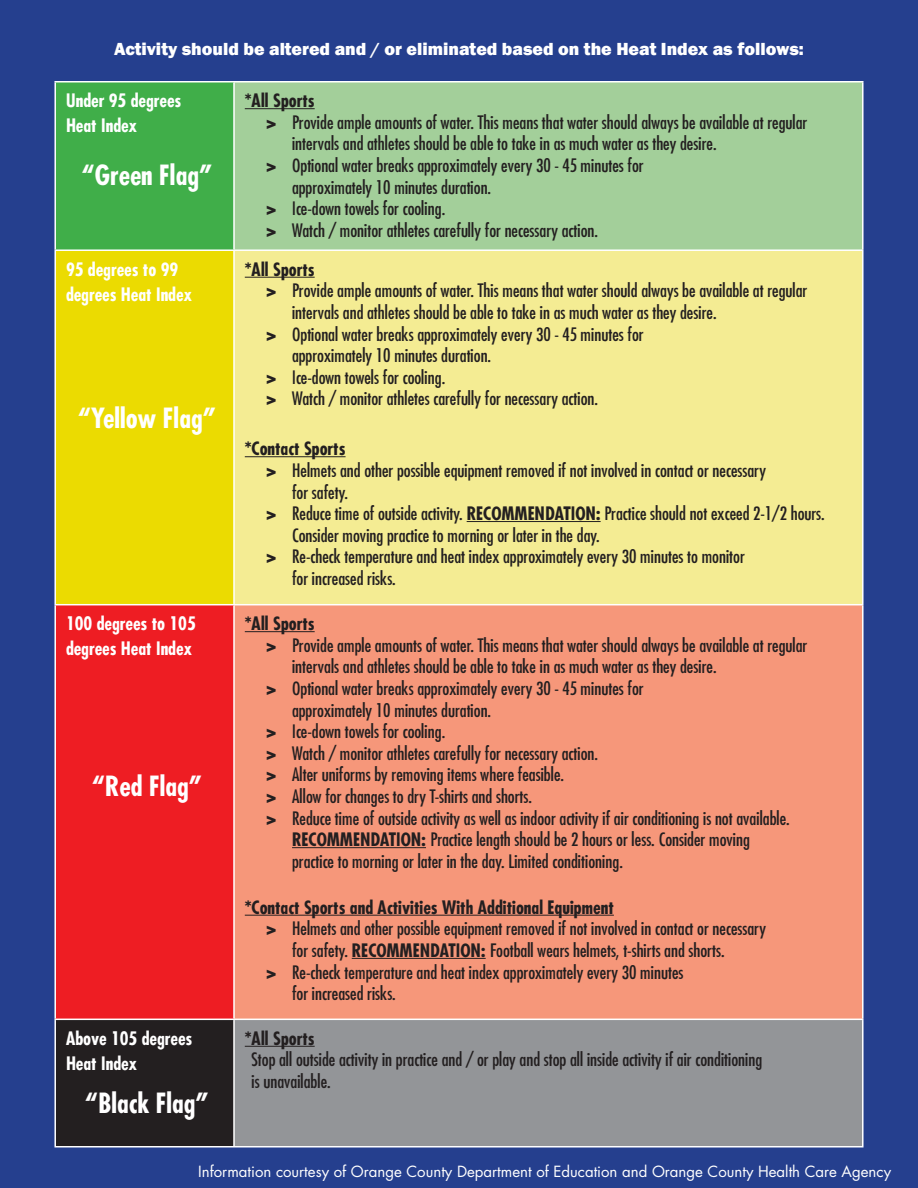
<style>
.page{position:relative;width:918px;height:1188px;background:#253f8e}
.page>*{position:absolute;margin:0;border:0;box-sizing:border-box;transform-origin:0 0}
.t1{font:700 condensed 27px "Futura";color:#fff}
.t2{font:condensed 18px/21.6px "Futura";color:#231f20}
.t3{font:700 condensed 18px/25.2px "Futura";color:#fff}
.t4{font:700 condensed 18px "Futura";color:#231f20}
.t5{font:800 18px "Franklin Gothic";color:#fff}
.t6{font:15px "Futura Std";color:#fff}
.s1{font-weight:700;font-stretch:normal}
.s2{font-weight:700}
</style>
<div class="page">
<div style="left:55px;top:82px;width:179px;height:168px;background:#40ae49"></div>
<div style="left:234px;top:82px;width:629px;height:168px;background:#a3cf9a"></div>
<div style="left:55px;top:250px;width:179px;height:355px;background:#ebdb01"></div>
<div style="left:234px;top:250px;width:629px;height:355px;background:#f4ec93"></div>
<div style="left:55px;top:605px;width:179px;height:414px;background:#ee1d23"></div>
<div style="left:234px;top:605px;width:629px;height:414px;background:#f6977a"></div>
<div style="left:55px;top:1019px;width:179px;height:128px;background:#231f20"></div>
<div style="left:234px;top:1019px;width:629px;height:128px;background:#939598"></div>
<hr style="left:54px;top:81px;width:180px;height:1px;background:#fff">
<hr style="left:54px;top:83px;width:2px;height:166px;background:#fff">
<hr style="left:234px;top:81px;width:630px;height:1px;background:#fff">
<hr style="left:233px;top:83px;width:2px;height:166px;background:#fff">
<hr style="left:862px;top:83px;width:2px;height:166px;background:#fff">
<hr style="left:54px;top:249px;width:180px;height:2px;background:#fff">
<hr style="left:54px;top:251px;width:2px;height:353px;background:#fff">
<hr style="left:234px;top:249px;width:630px;height:2px;background:#fff">
<hr style="left:233px;top:251px;width:2px;height:353px;background:#fff">
<hr style="left:862px;top:251px;width:2px;height:353px;background:#fff">
<hr style="left:54px;top:604px;width:180px;height:1px;background:#fff">
<hr style="left:54px;top:605px;width:2px;height:414px;background:#fff">
<hr style="left:234px;top:604px;width:630px;height:1px;background:#fff">
<hr style="left:233px;top:605px;width:2px;height:414px;background:#fff">
<hr style="left:862px;top:605px;width:2px;height:414px;background:#fff">
<hr style="left:54px;top:1019px;width:180px;height:1px;background:#fff">
<hr style="left:54px;top:1020px;width:2px;height:126px;background:#fff">
<hr style="left:234px;top:1019px;width:630px;height:1px;background:#fff">
<hr style="left:233px;top:1020px;width:2px;height:126px;background:#fff">
<hr style="left:862px;top:1020px;width:2px;height:126px;background:#fff">
<hr style="left:54px;top:1146px;width:180px;height:2px;background:#fff">
<hr style="left:234px;top:1146px;width:630px;height:2px;background:#fff">
<hr style="left:245px;top:108px;width:70px;height:1px;background:#231f20">
<hr style="left:245px;top:277px;width:70px;height:1px;background:#231f20">
<hr style="left:245px;top:456px;width:101px;height:1px;background:#231f20">
<hr style="left:467px;top:521px;width:134px;height:1px;background:#231f20">
<hr style="left:245px;top:631px;width:70px;height:1px;background:#231f20">
<hr style="left:292px;top:847px;width:134px;height:1px;background:#231f20">
<hr style="left:245px;top:915px;width:369px;height:1px;background:#231f20">
<hr style="left:352px;top:958px;width:134px;height:1px;background:#231f20">
<hr style="left:245px;top:1046px;width:70px;height:1px;background:#231f20">
<p class="t5" style="left:114px;top:38px;width:691px">Activity should be altered and / or eliminated based on the Heat Index as follows:</p>
<p class="t3" style="left:66px;top:88px;width:117px">Under 95 degrees<br>Heat Index</p>
<h1 class="t1" style="left:82px;top:158px;width:132px">“Green Flag”</h1>
<p class="t3" style="left:66px;top:256px;width:128px">95 degrees to 99 degrees Heat Index</p>
<h1 class="t1" style="left:78px;top:400px;width:139px">“Yellow Flag”</h1>
<p class="t3" style="left:66px;top:611px;width:131px">100 degrees to 105 degrees Heat Index</p>
<h1 class="t1" style="left:92px;top:768px;width:111px">“Red Flag”</h1>
<p class="t3" style="left:66px;top:1025px;width:128px">Above 105 degrees<br>Heat Index</p>
<h1 class="t1" style="left:85px;top:1086px;width:125px">“Black Flag”</h1>
<p class="t4" style="left:245px;top:89px;width:71px">*All Sports</p>
<p class="t2" style="left:265px;top:111px;width:544px"><span class="s1">&gt;</span> Provide ample amounts of water. This means that water should always be available at regular</p>
<p class="t2" style="left:292px;top:133px;width:426px">intervals and athletes should be able to take in as much water as they desire.</p>
<p class="t2" style="left:265px;top:154px;width:380px"><span class="s1">&gt;</span> Optional water breaks approximately every 30 - 45 minutes for</p>
<p class="t2" style="left:292px;top:176px;width:201px">approximately 10 minutes duration.</p>
<p class="t2" style="left:265px;top:197px;width:182px"><span class="s1">&gt;</span> Ice-down towels for cooling.</p>
<p class="t2" style="left:265px;top:219px;width:335px"><span class="s1">&gt;</span> Watch / monitor athletes carefully for necessary action.</p>
<p class="t4" style="left:245px;top:257px;width:71px">*All Sports</p>
<p class="t2" style="left:265px;top:279px;width:544px"><span class="s1">&gt;</span> Provide ample amounts of water. This means that water should always be available at regular</p>
<p class="t2" style="left:292px;top:301px;width:426px">intervals and athletes should be able to take in as much water as they desire.</p>
<p class="t2" style="left:265px;top:323px;width:380px"><span class="s1">&gt;</span> Optional water breaks approximately every 30 - 45 minutes for</p>
<p class="t2" style="left:292px;top:344px;width:201px">approximately 10 minutes duration.</p>
<p class="t2" style="left:265px;top:366px;width:182px"><span class="s1">&gt;</span> Ice-down towels for cooling.</p>
<p class="t2" style="left:265px;top:387px;width:335px"><span class="s1">&gt;</span> Watch / monitor athletes carefully for necessary action.</p>
<p class="t4" style="left:245px;top:437px;width:102px">*Contact Sports</p>
<p class="t2" style="left:265px;top:459px;width:503px"><span class="s1">&gt;</span> Helmets and other possible equipment removed if not involved in contact or necessary</p>
<p class="t2" style="left:292px;top:481px;width:57px">for safety.</p>
<p class="t2" style="left:265px;top:502px;width:561px"><span class="s1">&gt;</span> Reduce time of outside activity. <span class="s2">RECOMMENDATION:</span> Practice should not exceed 2-1/2 hours.</p>
<p class="t2" style="left:292px;top:524px;width:309px">Consider moving practice to morning or later in the day.</p>
<p class="t2" style="left:265px;top:545px;width:481px"><span class="s1">&gt;</span> Re-check temperature and heat index approximately every 30 minutes to monitor</p>
<p class="t2" style="left:292px;top:567px;width:105px">for increased risks.</p>
<p class="t4" style="left:245px;top:612px;width:71px">*All Sports</p>
<p class="t2" style="left:265px;top:634px;width:544px"><span class="s1">&gt;</span> Provide ample amounts of water. This means that water should always be available at regular</p>
<p class="t2" style="left:292px;top:656px;width:426px">intervals and athletes should be able to take in as much water as they desire.</p>
<p class="t2" style="left:265px;top:677px;width:380px"><span class="s1">&gt;</span> Optional water breaks approximately every 30 - 45 minutes for</p>
<p class="t2" style="left:292px;top:699px;width:201px">approximately 10 minutes duration.</p>
<p class="t2" style="left:265px;top:720px;width:182px"><span class="s1">&gt;</span> Ice-down towels for cooling.</p>
<p class="t2" style="left:265px;top:742px;width:335px"><span class="s1">&gt;</span> Watch / monitor athletes carefully for necessary action.</p>
<p class="t2" style="left:265px;top:764px;width:301px"><span class="s1">&gt;</span> Alter uniforms by removing items where feasible.</p>
<p class="t2" style="left:265px;top:785px;width:269px"><span class="s1">&gt;</span> Allow for changes to dry T-shirts and shorts.</p>
<p class="t2" style="left:265px;top:807px;width:526px"><span class="s1">&gt;</span> Reduce time of outside activity as well as indoor activity if air conditioning is not available.</p>
<p class="t2" style="left:292px;top:828px;width:460px"><span class="s2">RECOMMENDATION:</span> Practice length should be 2 hours or less. Consider moving</p>
<p class="t2" style="left:292px;top:850px;width:333px">practice to morning or later in the day. Limited conditioning.</p>
<p class="t4" style="left:245px;top:895px;width:371px">*Contact Sports and Activities With Additional Equipment</p>
<p class="t2" style="left:265px;top:917px;width:503px"><span class="s1">&gt;</span> Helmets and other possible equipment removed if not involved in contact or necessary</p>
<p class="t2" style="left:292px;top:939px;width:434px">for safety. <span class="s2">RECOMMENDATION:</span> Football wears helmets, t-shirts and shorts.</p>
<p class="t2" style="left:265px;top:961px;width:420px"><span class="s1">&gt;</span> Re-check temperature and heat index approximately every 30 minutes</p>
<p class="t2" style="left:292px;top:982px;width:105px">for increased risks.</p>
<p class="t4" style="left:245px;top:1026px;width:71px">*All Sports</p>
<p class="t2" style="left:252px;top:1049px;width:512px">Stop all outside activity in practice and / or play and stop all inside activity if air conditioning is unavailable.</p>
<p class="t6" style="left:198px;top:1162px;width:694px">Information courtesy of Orange County Department of Education and Orange County Health Care Agency</p>
</div>
